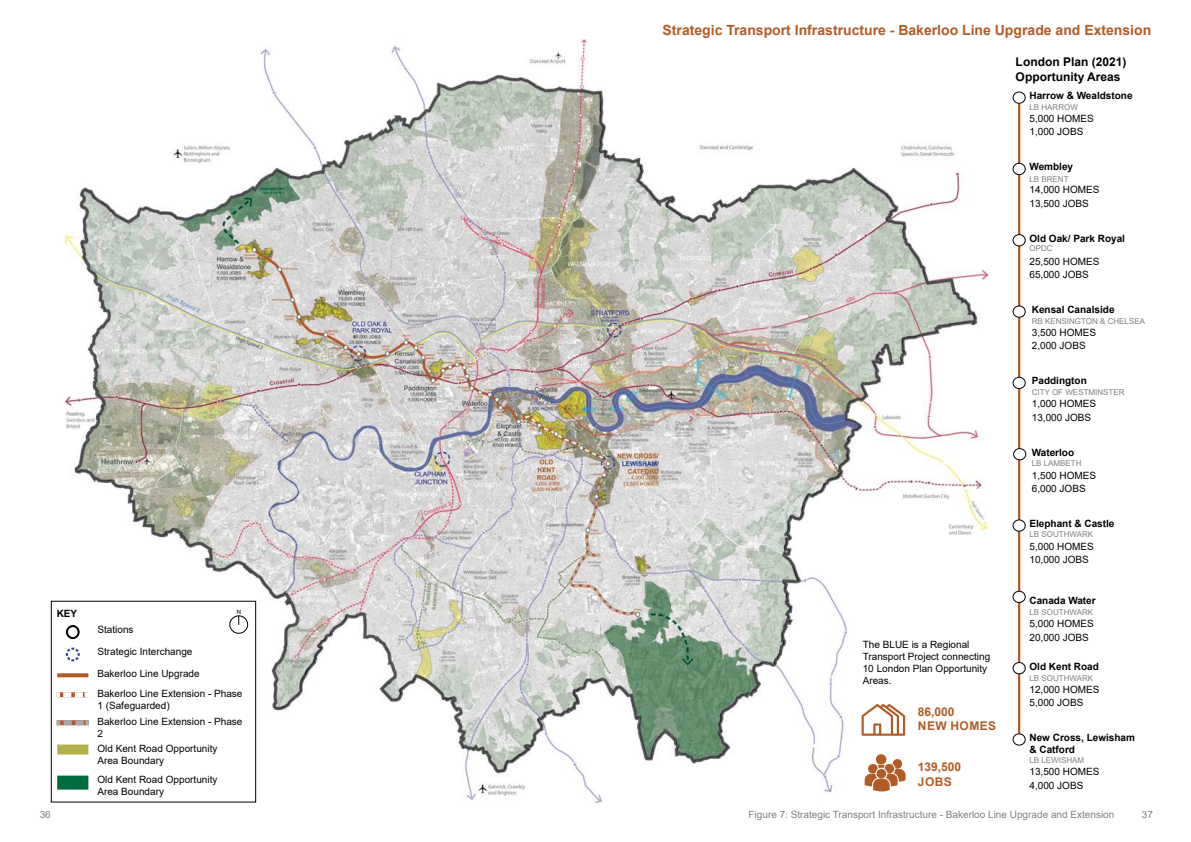
<style>
.page{position:relative;width:1191px;height:842px;background:#fff}
.page>*{position:absolute;margin:0;border:0;box-sizing:border-box;transform-origin:0 0}
.t1{font:700 14px "Arial";color:#b35b26}
.t2{font:700 12px/14.4px "Arial";color:#000}
.t3{font:700 12px "Arial";letter-spacing:.035em;color:#b35b26}
.t4{font:10px/12px "Arial";color:#000}
.t5{font:700 10px/12px "Arial";color:#000}
.t6{font:10px "Arial";color:#7d8082}
.t7{font:8px "Arial";color:#7d8082}
.t8{font:6px "Arial";color:#000}
</style>
<div class="page">
<hr style="left:1018px;top:104px;width:2px;height:630px;background:#b35b26">
<div style="left:1012px;top:92px;width:13px;height:12px;border:1px solid #000;border-radius:50%"></div>
<div style="left:1013px;top:163px;width:12px;height:12px;background:#fff;border-radius:50%"></div>
<div style="left:1012px;top:163px;width:13px;height:12px;border:1px solid #000;border-radius:50%"></div>
<div style="left:1013px;top:235px;width:12px;height:11px;background:#fff;border-radius:50%"></div>
<div style="left:1012px;top:234px;width:13px;height:12px;border:1px solid #000;border-radius:50%"></div>
<div style="left:1013px;top:306px;width:12px;height:11px;background:#fff;border-radius:50%"></div>
<div style="left:1012px;top:306px;width:13px;height:11px;border:1px solid #000;border-radius:50%"></div>
<div style="left:1013px;top:377px;width:12px;height:12px;background:#fff;border-radius:50%"></div>
<div style="left:1012px;top:377px;width:13px;height:12px;border:1px solid #000;border-radius:50%"></div>
<div style="left:1013px;top:449px;width:12px;height:11px;background:#fff;border-radius:50%"></div>
<div style="left:1013px;top:448px;width:13px;height:12px;border:1px solid #000;border-radius:50%"></div>
<div style="left:1013px;top:520px;width:12px;height:11px;background:#fff;border-radius:50%"></div>
<div style="left:1012px;top:520px;width:13px;height:11px;border:1px solid #000;border-radius:50%"></div>
<div style="left:1013px;top:591px;width:12px;height:11px;background:#fff;border-radius:50%"></div>
<div style="left:1012px;top:591px;width:13px;height:12px;border:1px solid #000;border-radius:50%"></div>
<div style="left:1013px;top:662px;width:12px;height:12px;background:#fff;border-radius:50%"></div>
<div style="left:1012px;top:662px;width:13px;height:12px;border:1px solid #000;border-radius:50%"></div>
<div style="left:1012px;top:734px;width:13px;height:11px;border:1px solid #000;border-radius:50%"></div>
<img style="left:50px;top:40px;width:937px;height:762px">
<div style="left:230px;top:616px;width:18px;height:17px;border:1px solid #000;border-radius:50%"></div>
<svg style="left:861px;top:704px;width:44px;height:32px"></svg>
<svg style="left:864px;top:754px;width:41px;height:37px"></svg>
<div style="left:51px;top:601px;width:205px;height:201px;border:1px solid #000"></div>
<div style="left:67px;top:626px;width:12px;height:12px;background:#fff;border-radius:50%"></div>
<div style="left:66px;top:625px;width:14px;height:14px;border:2px solid #000;border-radius:50%"></div>
<svg style="left:65px;top:646px;width:16px;height:16px"></svg>
<svg style="left:57px;top:673px;width:31px;height:4px"></svg>
<div style="left:57px;top:744px;width:31px;height:10px;background:#b2b14c"></div>
<div style="left:57px;top:776px;width:31px;height:14px;background:#006b3e"></div>
<svg style="left:57px;top:692px;width:32px;height:5px"></svg>
<svg style="left:57px;top:720px;width:32px;height:5px"></svg>
<h1 class="t1" style="left:662px;top:20px;width:490px">Strategic Transport Infrastructure - Bakerloo Line Upgrade and Extension</h1>
<p class="t2" style="left:1015px;top:55px;width:112px">London Plan (2021)<br>Opportunity Areas</p>
<p class="t5" style="left:1029px;top:90px;width:105px">Harrow &amp; Wealdstone</p>
<p class="t7" style="left:1029px;top:102px;width:50px">LB HARROW</p>
<p class="t4" style="left:1029px;top:112px;width:66px">5,000 HOMES</p>
<p class="t4" style="left:1029px;top:126px;width:55px">1,000 JOBS</p>
<p class="t5" style="left:1029px;top:161px;width:45px">Wembley</p>
<p class="t7" style="left:1029px;top:173px;width:41px">LB BRENT</p>
<p class="t4" style="left:1029px;top:184px;width:72px">14,000 HOMES</p>
<p class="t4" style="left:1029px;top:197px;width:61px">13,500 JOBS</p>
<p class="t5" style="left:1029px;top:232px;width:97px">Old Oak/ Park Royal</p>
<p class="t7" style="left:1029px;top:242px;width:25px">OPDC</p>
<p class="t4" style="left:1029px;top:255px;width:72px">25,500 HOMES</p>
<p class="t4" style="left:1029px;top:269px;width:61px">65,000 JOBS</p>
<p class="t5" style="left:1031px;top:304px;width:84px">Kensal Canalside</p>
<p class="t7" style="left:1031px;top:316px;width:115px">RB KENSINGTON &amp; CHELSEA</p>
<p class="t4" style="left:1031px;top:326px;width:66px">3,500 HOMES</p>
<p class="t4" style="left:1031px;top:340px;width:55px">2,000 JOBS</p>
<p class="t5" style="left:1031px;top:375px;width:56px">Paddington</p>
<p class="t7" style="left:1031px;top:386px;width:94px">CITY OF WESTMINSTER</p>
<p class="t4" style="left:1031px;top:398px;width:66px">1,000 HOMES</p>
<p class="t4" style="left:1031px;top:411px;width:61px">13,000 JOBS</p>
<p class="t5" style="left:1031px;top:446px;width:44px">Waterloo</p>
<p class="t7" style="left:1031px;top:458px;width:51px">LB LAMBETH</p>
<p class="t4" style="left:1031px;top:469px;width:66px">1,500 HOMES</p>
<p class="t4" style="left:1031px;top:482px;width:55px">6,000 JOBS</p>
<p class="t5" style="left:1029px;top:517px;width:87px">Elephant &amp; Castle</p>
<p class="t7" style="left:1029px;top:529px;width:65px">LB SOUTHWARK</p>
<p class="t4" style="left:1029px;top:540px;width:66px">5,000 HOMES</p>
<p class="t4" style="left:1029px;top:554px;width:61px">10,000 JOBS</p>
<p class="t5" style="left:57px;top:607px;width:22px">KEY</p>
<p class="t8" style="left:237px;top:607px;width:6px">N</p>
<p class="t4" style="left:97px;top:623px;width:38px">Stations</p>
<p class="t4" style="left:97px;top:645px;width:97px">Strategic Interchange</p>
<p class="t4" style="left:97px;top:664px;width:147px;line-height:19.5px">Bakerloo Line Upgrade<br>Bakerloo Line Extension - Phase</p>
<p class="t4" style="left:97px;top:697px;width:147px;line-height:16px">1 (Safeguarded)<br>Bakerloo Line Extension - Phase</p>
<p class="t4" style="left:97px;top:727px;width:7px">2</p>
<p class="t4" style="left:97px;top:742px;width:122px">Old Kent Road Opportunity<br>Area Boundary</p>
<p class="t4" style="left:97px;top:773px;width:122px">Old Kent Road Opportunity<br>Area Boundary</p>
<p class="t4" style="left:862px;top:638px;width:129px">The BLUE is a Regional<br>Transport Project connecting<br>10 London Plan Opportunity<br>Areas.</p>
<p class="t3" style="left:917px;top:704px;width:38px">86,000</p>
<p class="t3" style="left:918px;top:718px;width:80px">NEW HOMES</p>
<p class="t3" style="left:917px;top:759px;width:45px">139,500</p>
<p class="t3" style="left:918px;top:773px;width:35px">JOBS</p>
<p class="t5" style="left:1029px;top:595px;width:68px">Canada Water</p>
<p class="t7" style="left:1029px;top:606px;width:65px">LB SOUTHWARK</p>
<p class="t4" style="left:1029px;top:617px;width:66px">5,000 HOMES</p>
<p class="t4" style="left:1029px;top:631px;width:61px">20,000 JOBS</p>
<p class="t5" style="left:1029px;top:660px;width:71px">Old Kent Road</p>
<p class="t7" style="left:1029px;top:673px;width:65px">LB SOUTHWARK</p>
<p class="t4" style="left:1029px;top:683px;width:72px">12,000 HOMES</p>
<p class="t4" style="left:1029px;top:697px;width:55px">5,000 JOBS</p>
<p class="t5" style="left:1029px;top:731px;width:107px">New Cross, Lewisham &amp; Catford</p>
<p class="t7" style="left:1029px;top:754px;width:56px">LB LEWISHAM</p>
<p class="t4" style="left:1029px;top:766px;width:72px">13,500 HOMES</p>
<p class="t4" style="left:1029px;top:779px;width:55px">4,000 JOBS</p>
<p class="t6" style="left:40px;top:808px;width:13px">36</p>
<p class="t6" style="left:748px;top:808px;width:367px">Figure 7: Strategic Transport Infrastructure - Bakerloo Line Upgrade and Extension</p>
<p class="t6" style="left:1141px;top:808px;width:13px">37</p>
</div>
